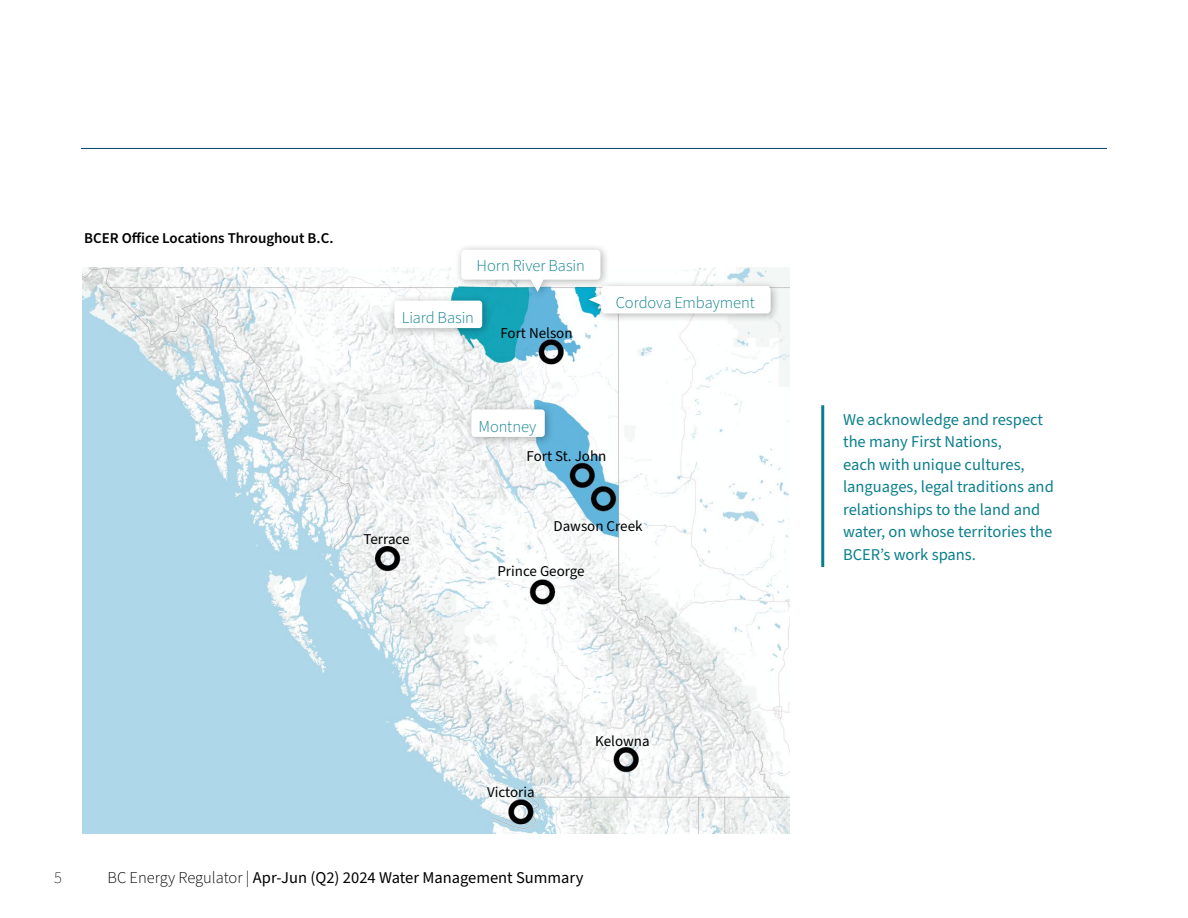
<style>
.page{position:relative;width:1188px;height:918px;background:#fff}
.page>*{position:absolute;margin:0;border:0;box-sizing:border-box;transform-origin:0 0}
.t1{font:16.5px/22.5px "Source Sans Pro";color:#0b7f8c}
.t2{font:16.5px "Source Sans Pro";color:#000}
.t3{font:300 16.5px "Source Sans Pro";letter-spacing:-.005em;color:#087f8c}
.t4{font:200 16.5px "Source Sans Pro";color:#000}
.t5{font:15px "Source Sans Pro";color:#000}
.t6{font:600 15px "Source Sans Pro";color:#000}
.s1{font-weight:300}
</style>
<div class="page">
<hr style="left:81px;top:148px;width:1026px;height:1px;background:#00446a">
<hr style="left:821px;top:405px;width:3px;height:162px;background:#087f8c">
<img style="left:83px;top:267px;width:706px;height:566px">
<div style="left:388px;top:294px;width:104px;height:44px;background:#000;opacity:.3"></div>
<div style="left:394px;top:301px;width:88px;height:27px;background:#fff;border-radius:3px"></div>
<div style="left:454px;top:243px;width:156px;height:58px;background:#000;opacity:.3"></div>
<div style="left:583px;top:279px;width:197px;height:44px;background:#000;opacity:.3"></div>
<svg style="left:461px;top:250px;width:310px;height:64px"></svg>
<div style="left:465px;top:402px;width:90px;height:45px;background:#000;opacity:.3"></div>
<div style="left:471px;top:409px;width:74px;height:28px;background:#fff;border-radius:3px"></div>
<p class="t6" style="left:84px;top:228px;width:251px">BCER Office Locations Throughout B.C.</p>
<p class="t3" style="left:477px;top:254px;width:110px">Horn River Basin</p>
<p class="t3" style="left:402px;top:306px;width:74px">Liard Basin</p>
<p class="t5" style="left:500px;top:323px;width:74px">Fort Nelson</p>
<p class="t3" style="left:616px;top:292px;width:141px">Cordova Embayment</p>
<p class="t5" style="left:364px;top:529px;width:48px">Terrace</p>
<p class="t3" style="left:478px;top:415px;width:59px">Montney</p>
<p class="t1" style="left:843px;top:409px;width:212px">We acknowledge and respect the many First Nations,<br>each with unique cultures, languages, legal traditions and relationships to the land and water, on whose territories the<br>BCER’s work spans.</p>
<p class="t5" style="left:526px;top:446px;width:81px">Fort St. John</p>
<p class="t5" style="left:553px;top:516px;width:91px">Dawson Creek</p>
<p class="t5" style="left:497px;top:561px;width:89px">Prince George</p>
<p class="t5" style="left:487px;top:782px;width:49px">Victoria</p>
<p class="t5" style="left:595px;top:731px;width:56px">Kelowna</p>
<p class="t4" style="left:54px;top:866px;width:9px">5</p>
<p class="t2" style="left:108px;top:866px;width:477px"><span class="s1">BC Energy Regulator |</span> Apr-Jun (Q2) 2024 Water Management Summary</p>
</div>
